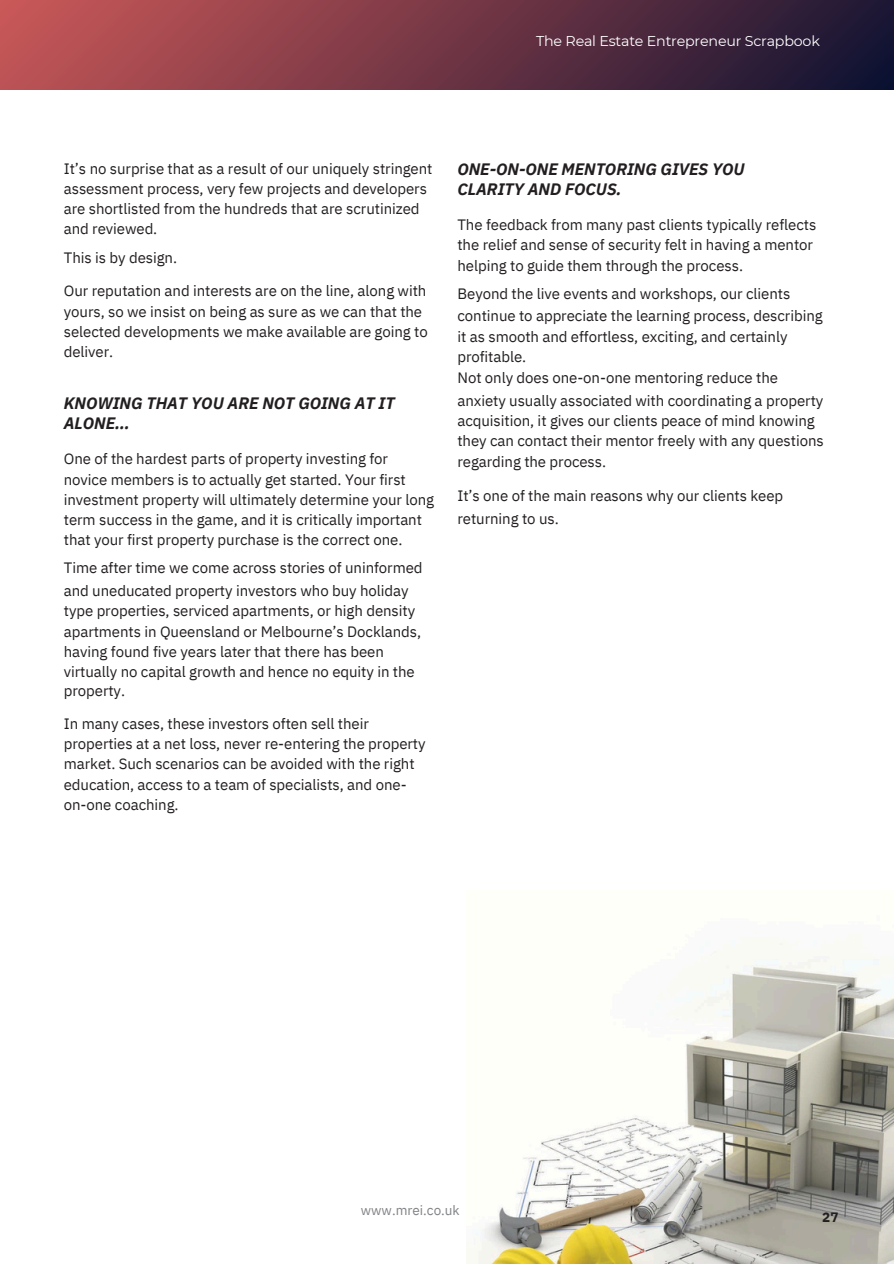
<style>
.page{position:relative;width:894px;height:1264px;background:#fff}
.page>*{position:absolute;margin:0;border:0;box-sizing:border-box;transform-origin:0 0}
.t1{font:italic 700 16.5px/20.2px "IBM Plex Sans";letter-spacing:-.005em;color:#231f20}
.t2{font:15px/20.2px "IBM Plex Sans";letter-spacing:-.005em;color:#231f20}
.t3{font:14.25px "Montserrat";letter-spacing:-.015em;color:#fff}
.t4{font:13.5px "IBM Plex Sans";color:#808285}
.t5{font:700 13.5px "IBM Plex Sans";color:#231f20}
</style>
<div class="page">
<img style="left:478px;top:943px;width:415px;height:320px">
<div style="left:0;top:0;width:893px;height:89px;background:linear-gradient(to right,#c85757,#171533)"></div>
<p class="t3" style="left:536px;top:33px;width:285px">The Real Estate Entrepreneur Scrapbook</p>
<h2 class="t2" style="left:64px;top:158px;width:370px">It’s no surprise that as a result of our uniquely stringent assessment process, very few projects and developers are shortlisted from the hundreds that are scrutinized and reviewed.</h2>
<h2 class="t2" style="left:64px;top:247px;width:115px">This is by design.</h2>
<h2 class="t2" style="left:64px;top:280px;width:365px">Our reputation and interests are on the line, along with yours, so we insist on being as sure as we can that the selected developments we make available are going to</h2>
<p class="t2" style="left:64px;top:341px;width:51px">deliver.</p>
<p class="t1" style="left:64px;top:392px;width:332px">KNOWING THAT YOU ARE NOT GOING AT IT<br>ALONE…</p>
<h2 class="t2" style="left:64px;top:448px;width:371px">One of the hardest parts of property investing for novice members is to actually get started. Your first investment property will ultimately determine your long term success in the game, and it is critically important that your first property purchase is the correct one.</h2>
<h2 class="t2" style="left:64px;top:556px;width:360px;line-height:22.5px">Time after time we come across stories of uninformed and uneducated property investors who buy holiday</h2>
<h2 class="t2" style="left:64px;top:600px;width:359px">type properties, serviced apartments, or high density apartments in Queensland or Melbourne’s Docklands, having found five years later that there has been virtually no capital growth and hence no equity in the property.</h2>
<h2 class="t2" style="left:64px;top:713px;width:363px">In many cases, these investors often sell their properties at a net loss, never re-entering the property market. Such scenarios can be avoided with the right</h2>
<h1 class="t2" style="left:64px;top:773px;width:344px">education, access to a team of specialists, and one&shy;on-one coaching.</h1>
<p class="t1" style="left:457px;top:158px;width:289px">ONE-ON-ONE MENTORING GIVES YOU<br>CLARITY AND FOCUS.</p>
<p class="t2" style="left:457px;top:214px;width:360px">The feedback from many past clients typically reflects the relief and sense of security felt in having a mentor helping to guide them through the process.</p>
<p class="t2" style="left:457px;top:282px;width:366px;line-height:22.5px">Beyond the live events and workshops, our clients continue to appreciate the learning process, describing</p>
<p class="t2" style="left:457px;top:325px;width:367px;line-height:21.3px">it as smooth and effortless, exciting, and certainly profitable.<br>Not only does one-on-one mentoring reduce the anxiety usually associated with coordinating a property</p>
<p class="t2" style="left:457px;top:410px;width:368px">acquisition, it gives our clients peace of mind knowing they can contact their mentor freely with any questions regarding the process.</p>
<p class="t2" style="left:457px;top:485px;width:327px">It’s one of the main reasons why our clients keep</p>
<p class="t2" style="left:457px;top:508px;width:103px">returning to us.</p>
<h1 class="t4" style="left:361px;top:1200px;width:100px">www.mrei.co.uk</h1>
<h2 class="t5" style="left:822px;top:1207px;width:18px">27</h2>
</div>
